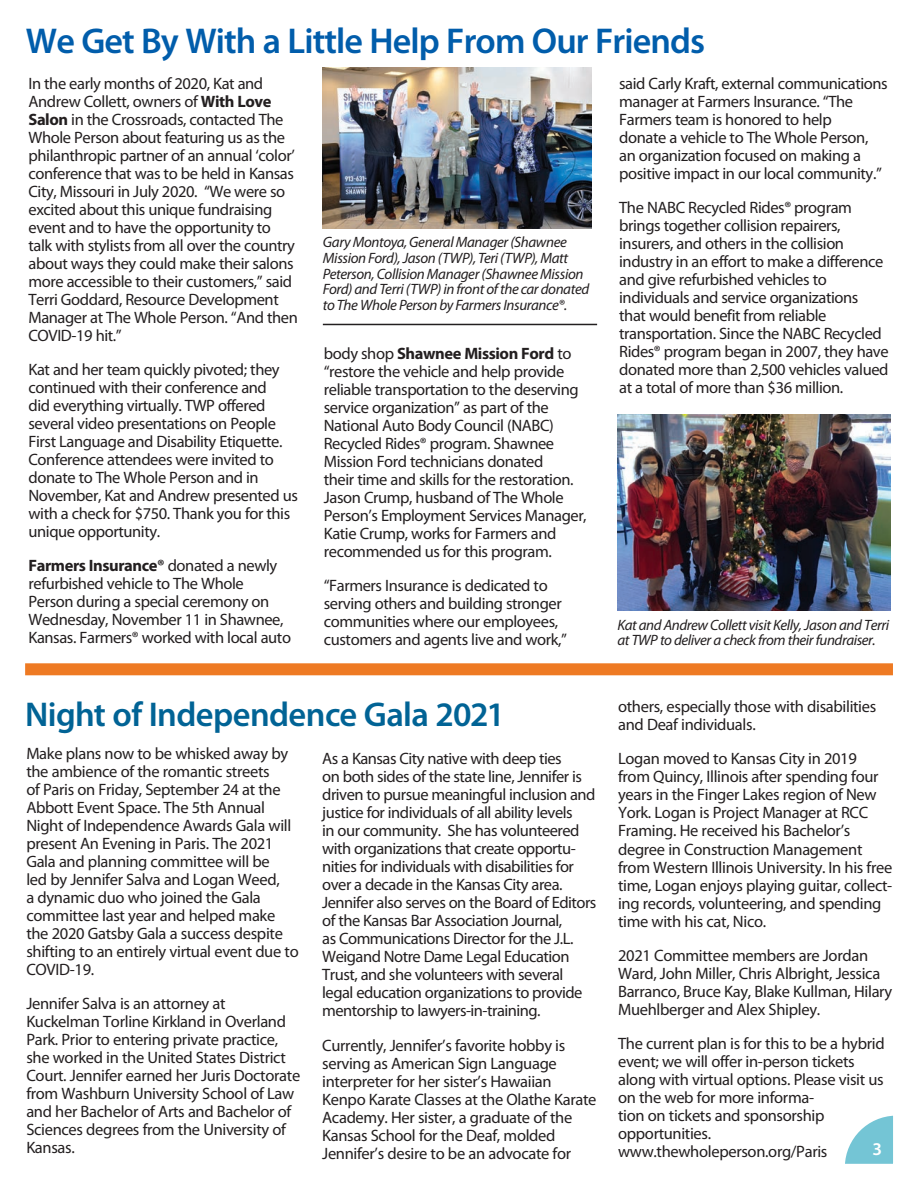
<style>
.page{position:relative;width:918px;height:1188px;background:#fff}
.page>*{position:absolute;margin:0;border:0;box-sizing:border-box;transform-origin:0 0}
.t1{font:600 36px "Myriad Pro";letter-spacing:-.025em;color:#015dab}
.HeadlineInterior{font:600 34.5px "Myriad Pro";letter-spacing:-.02em;color:#016395}
.t2{font:600 18px "Myriad Pro";color:#fff}
.t3{font:16.5px/18px "Myriad Pro";letter-spacing:-.025em;color:#231f20}
.t4{font:italic 15px/15.8px "Myriad Pro";letter-spacing:-.025em;color:#231f20}
.s1{font-weight:700}
</style>
<div class="page">
<svg style="left:845px;top:1115px;width:48px;height:49px"></svg>
<div style="left:25px;top:663px;width:868px;height:12px;background:#ee7a23"></div>
<img style="left:323px;top:67px;width:269px;height:162px">
<img style="left:617px;top:415px;width:274px;height:195px">
<hr style="left:323px;top:324px;width:274px;height:1px;background:#231f20">
<p class="t1" style="left:26px;top:18px;width:681px">We Get By With a Little Help From Our Friends</p>
<p class="t3" style="left:29px;top:74px;width:271px">In the early months of 2020, Kat and Andrew Collett, owners of <span class="s1">With Love Salon</span> in the Crossroads, contacted The Whole Person about featuring us as the philanthropic partner of an annual ‘color’ conference that was to be held in Kansas City, Missouri in July 2020. “We were so excited about this unique fundraising event and to have the opportunity to talk with stylists from all over the country about ways they could make their salons more accessible to their customers,” said Terri Goddard, Resource Development Manager at The Whole Person. “And then COVID-19 hit.”</p>
<p class="t3" style="left:29px;top:360px;width:271px">Kat and her team quickly pivoted; they continued with their conference and<br>did everything virtually. TWP offered several video presentations on People First Language and Disability Etiquette.<br>Conference attendees were invited to donate to The Whole Person and in November, Kat and Andrew presented us with a check for $750. Thank you for this unique opportunity.</p>
<p class="t3" style="left:29px;top:556px;width:264px"><span class="s1">Farmers Insurance®</span> donated a newly refurbished vehicle to The Whole Person during a special ceremony on Wednesday, November 11 in Shawnee, Kansas. Farmers® worked with local auto</p>
<p class="t4" style="left:323px;top:234px;width:268px">Gary Montoya, General Manager (Shawnee Mission Ford), Jason (TWP), Teri (TWP), Matt Peterson, Collision Manager (Shawnee Mission Ford) and Terri (TWP) in front of the car donated to The Whole Person by Farmers Insurance®.</p>
<p class="t3" style="left:324px;top:344px;width:264px">body shop <span class="s1">Shawnee Mission Ford</span> to “restore the vehicle and help provide reliable transportation to the deserving service organization” as part of the National Auto Body Council (NABC)<br>Recycled Rides® program. Shawnee Mission Ford technicians donated<br>their time and skills for the restoration.<br>Jason Crump, husband of The Whole Person’s Employment Services Manager, Katie Crump, works for Farmers and recommended us for this program.</p>
<p class="t3" style="left:324px;top:576px;width:245px">“Farmers Insurance is dedicated to serving others and building stronger communities where our employees, customers and agents live and work,”</p>
<p class="HeadlineInterior" style="left:25px;top:692px;width:481px">Night of Independence Gala 2021</p>
<p class="t3" style="left:26px;top:744px;width:274px">Make plans now to be whisked away by the ambience of the romantic streets<br>of Paris on Friday, September 24 at the Abbott Event Space. The 5th Annual Night of Independence Awards Gala will present An Evening in Paris. The 2021<br>Gala and planning committee will be<br>led by Jennifer Salva and Logan Weed,<br>a dynamic duo who joined the Gala committee last year and helped make the 2020 Gatsby Gala a success despite shifting to an entirely virtual event due to COVID-19.</p>
<p class="t3" style="left:26px;top:994px;width:275px">Jennifer Salva is an attorney at Kuckelman Torline Kirkland in Overland Park. Prior to entering private practice, she worked in the United States District Court. Jennifer earned her Juris Doctorate from Washburn University School of Law and her Bachelor of Arts and Bachelor of Sciences degrees from the University of Kansas.</p>
<p class="t3" style="left:322px;top:750px;width:276px">As a Kansas City native with deep ties<br>on both sides of the state line, Jennifer is driven to pursue meaningful inclusion and justice for individuals of all ability levels<br>in our community. She has volunteered with organizations that create opportu&shy;nities for individuals with disabilities for over a decade in the Kansas City area.<br>Jennifer also serves on the Board of Editors of the Kansas Bar Association Journal,<br>as Communications Director for the J.L.<br>Weigand Notre Dame Legal Education Trust, and she volunteers with several legal education organizations to provide mentorship to lawyers-in-training.</p>
<p class="t3" style="left:322px;top:1036px;width:276px">Currently, Jennifer’s favorite hobby is serving as American Sign Language interpreter for her sister’s Hawaiian Kenpo Karate Classes at the Olathe Karate Academy. Her sister, a graduate of the Kansas School for the Deaf, molded Jennifer’s desire to be an advocate for</p>
<p class="t3" style="left:619px;top:74px;width:270px">said Carly Kraft, external communications manager at Farmers Insurance. “The Farmers team is honored to help<br>donate a vehicle to The Whole Person, an organization focused on making a positive impact in our local community.”</p>
<p class="t3" style="left:619px;top:198px;width:271px">The NABC Recycled Rides® program brings together collision repairers, insurers, and others in the collision industry in an effort to make a difference and give refurbished vehicles to individuals and service organizations that would benefit from reliable transportation. Since the NABC Recycled Rides® program began in 2007, they have donated more than 2,500 vehicles valued at a total of more than $36 million.</p>
<p class="t4" style="left:617px;top:617px;width:273px">Kat and Andrew Collett visit Kelly, Jason and Terri at TWP to deliver a check from their fundraiser.</p>
<p class="t3" style="left:618px;top:697px;width:260px">others, especially those with disabilities and Deaf individuals.</p>
<p class="t3" style="left:618px;top:750px;width:276px">Logan moved to Kansas City in 2019 from Quincy, Illinois after spending four years in the Finger Lakes region of New York. Logan is Project Manager at RCC Framing. He received his Bachelor’s degree in Construction Management from Western Illinois University. In his free time, Logan enjoys playing guitar, collect&shy;ing records, volunteering, and spending time with his cat, Nico.</p>
<p class="t3" style="left:618px;top:946px;width:276px">2021 Committee members are Jordan Ward, John Miller, Chris Albright, Jessica Barranco, Bruce Kay, Blake Kullman, Hilary Muehlberger and Alex Shipley.</p>
<p class="t3" style="left:618px;top:1034px;width:268px">The current plan is for this to be a hybrid event; we will offer in-person tickets along with virtual options. Please visit us on the web for more informa-<br>tion on tickets and sponsorship opportunities.</p>
<p class="t3" style="left:618px;top:1142px;width:211px">www.thewholeperson.org/Paris</p>
<p class="t2" style="left:873px;top:1138px;width:11px">3</p>
</div>
